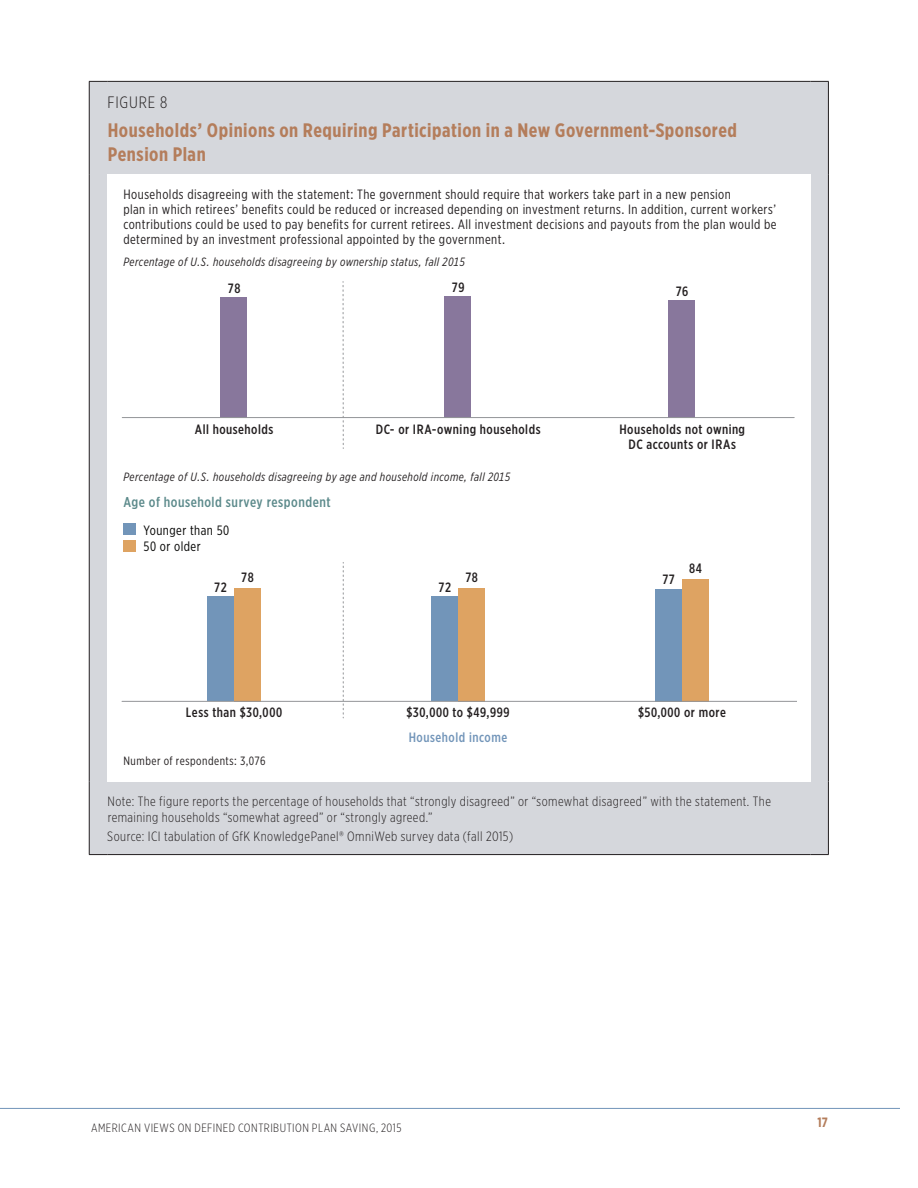
<style>
.page{position:relative;width:918px;height:1188px;background:#fff}
.page>*{position:absolute;margin:0;border:0;box-sizing:border-box;transform-origin:0 0}
.Figure_heading{font:700 19.5px/24px "Gotham X Narrow";letter-spacing:.025em;color:#b47d5b}
.Figure_number{font:300 16.5px "Gotham X Narrow";letter-spacing:.05em;color:#231f20}
.t1{font:500 14.25px "Gotham X Narrow";letter-spacing:.035em;color:#5c8a8b}
.t2{font:13.5px/15px "Gotham X Narrow";letter-spacing:.035em;color:#231f20}
.Figure_footnote{font:300 13.5px/16.2px "Gotham X Narrow";letter-spacing:.035em;color:#231f20}
.t3{font:500 13.5px/15px "Gotham X Narrow";letter-spacing:.04em;color:#231f20;text-align:center}
.t4{font:13.5px/16.2px "Gotham X Narrow";letter-spacing:.035em;color:#050504}
.t5{font:500 13.5px "Gotham X Narrow";letter-spacing:.04em;color:#7295b9}
.t6{font:700 13.5px "Gotham X Narrow";color:#b47d5b}
.t7{font:italic 12px "Gotham X Narrow";letter-spacing:.04em;color:#231f20}
.t8{font:300 12px "Gotham X Narrow";letter-spacing:.04em;color:#231f20}
.t9{font:12px "Gotham X Narrow";letter-spacing:.04em;color:#231f20}
</style>
<div class="page">
<hr style="left:0;top:1108px;width:900px;height:1px;background:#7295b9">
<div style="left:90px;top:82px;width:738px;height:772px;background:#d5d7dc"></div>
<div style="left:107px;top:174px;width:703px;height:607px;background:#fff"></div>
<hr style="left:828px;top:82px;width:1px;height:92px;background:#231f20">
<hr style="left:828px;top:781px;width:1px;height:73px;background:#231f20">
<svg style="left:89px;top:81px;width:18px;height:1px"></svg>
<hr style="left:89px;top:82px;width:1px;height:92px;background:#231f20">
<hr style="left:107px;top:81px;width:703px;height:1px;background:#231f20">
<svg style="left:810px;top:81px;width:19px;height:1px"></svg>
<hr style="left:89px;top:174px;width:1px;height:607px;background:#231f20">
<hr style="left:828px;top:174px;width:1px;height:607px;background:#231f20">
<hr style="left:89px;top:781px;width:1px;height:73px;background:#231f20">
<svg style="left:89px;top:854px;width:18px;height:1px"></svg>
<hr style="left:107px;top:854px;width:703px;height:1px;background:#231f20">
<svg style="left:810px;top:854px;width:19px;height:1px"></svg>
<div style="left:234px;top:588px;width:27px;height:113px;background:#dea362"></div>
<div style="left:458px;top:588px;width:27px;height:113px;background:#dea362"></div>
<div style="left:682px;top:579px;width:27px;height:122px;background:#dea362"></div>
<div style="left:207px;top:596px;width:27px;height:105px;background:#7295b9"></div>
<div style="left:431px;top:596px;width:27px;height:105px;background:#7295b9"></div>
<div style="left:655px;top:589px;width:27px;height:112px;background:#7295b9"></div>
<div style="left:220px;top:297px;width:28px;height:121px;background:#88779c"></div>
<div style="left:444px;top:296px;width:27px;height:122px;background:#88779c"></div>
<div style="left:668px;top:301px;width:27px;height:117px;background:#88779c"></div>
<div style="left:123px;top:523px;width:13px;height:12px;background:#7295b9"></div>
<div style="left:123px;top:540px;width:13px;height:12px;background:#dea362"></div>
<svg style="left:343px;top:282px;width:1px;height:167px"></svg>
<svg style="left:343px;top:562px;width:1px;height:156px"></svg>
<hr style="left:122px;top:701px;width:674px;height:1px;background:#939598">
<hr style="left:122px;top:417px;width:672px;height:1px;background:#939598">
<p class="Figure_number" style="left:108px;top:93px;width:61px">FIGURE 8</p>
<p class="Figure_heading" style="left:108px;top:118px;width:631px">Households’ Opinions on Requiring Participation in a New Government-Sponsored<br>Pension Plan</p>
<p class="t2" style="left:123px;top:187px;width:655px">Households disagreeing with the statement: The government should require that workers take part in a new pension<br>plan in which retirees’ benefits could be reduced or increased depending on investment returns. In addition, current workers’ contributions could be used to pay benefits for current retirees. All investment decisions and payouts from the plan would be determined by an investment professional appointed by the government.</p>
<p class="t7" style="left:123px;top:255px;width:343px">Percentage of U.S. households disagreeing by ownership status, fall 2015</p>
<p class="t3" style="left:228px;top:281px;width:14px">78</p>
<p class="t3" style="left:452px;top:279px;width:14px">79</p>
<p class="t3" style="left:195px;top:422px;width:80px">All households</p>
<p class="t3" style="left:376px;top:422px;width:166px">DC- or IRA-owning households</p>
<p class="t7" style="left:123px;top:470px;width:389px">Percentage of U.S. households disagreeing by age and household income, fall 2015</p>
<p class="t1" style="left:123px;top:493px;width:209px">Age of household survey respondent</p>
<p class="t4" style="left:144px;top:522px;width:87px">Younger than 50<br>50 or older</p>
<p class="t3" style="left:241px;top:570px;width:14px">78</p>
<p class="t3" style="left:465px;top:570px;width:14px">78</p>
<p class="t3" style="left:214px;top:580px;width:14px">72</p>
<p class="t3" style="left:438px;top:580px;width:14px">72</p>
<p class="t3" style="left:676px;top:283px;width:14px">76</p>
<p class="t3" style="left:619px;top:422px;width:127px">Households not owning<br>DC accounts or IRAs</p>
<p class="t3" style="left:662px;top:571px;width:14px">77</p>
<p class="t3" style="left:689px;top:561px;width:14px">84</p>
<p class="t3" style="left:186px;top:705px;width:98px">Less than $30,000</p>
<p class="t9" style="left:123px;top:754px;width:144px">Number of respondents: 3,076</p>
<p class="t3" style="left:406px;top:705px;width:105px">$30,000 to $49,999</p>
<p class="t3" style="left:638px;top:705px;width:89px">$50,000 or more</p>
<p class="t5" style="left:409px;top:730px;width:100px">Household income</p>
<p class="Figure_footnote" style="left:108px;top:793px;width:665px">Note: The figure reports the percentage of households that “strongly disagreed” or “somewhat disagreed” with the statement. The remaining households “somewhat agreed” or “strongly agreed.”</p>
<p class="Figure_footnote" style="left:107px;top:828px;width:407px">Source: ICI tabulation of GfK KnowledgePanel® OmniWeb survey data (fall 2015)</p>
<p class="t8" style="left:91px;top:1120px;width:312px">AMERICAN VIEWS ON DEFINED CONTRIBUTION PLAN SAVING, 2015</p>
<p class="t6" style="left:817px;top:1114px;width:12px">17</p>
</div>
